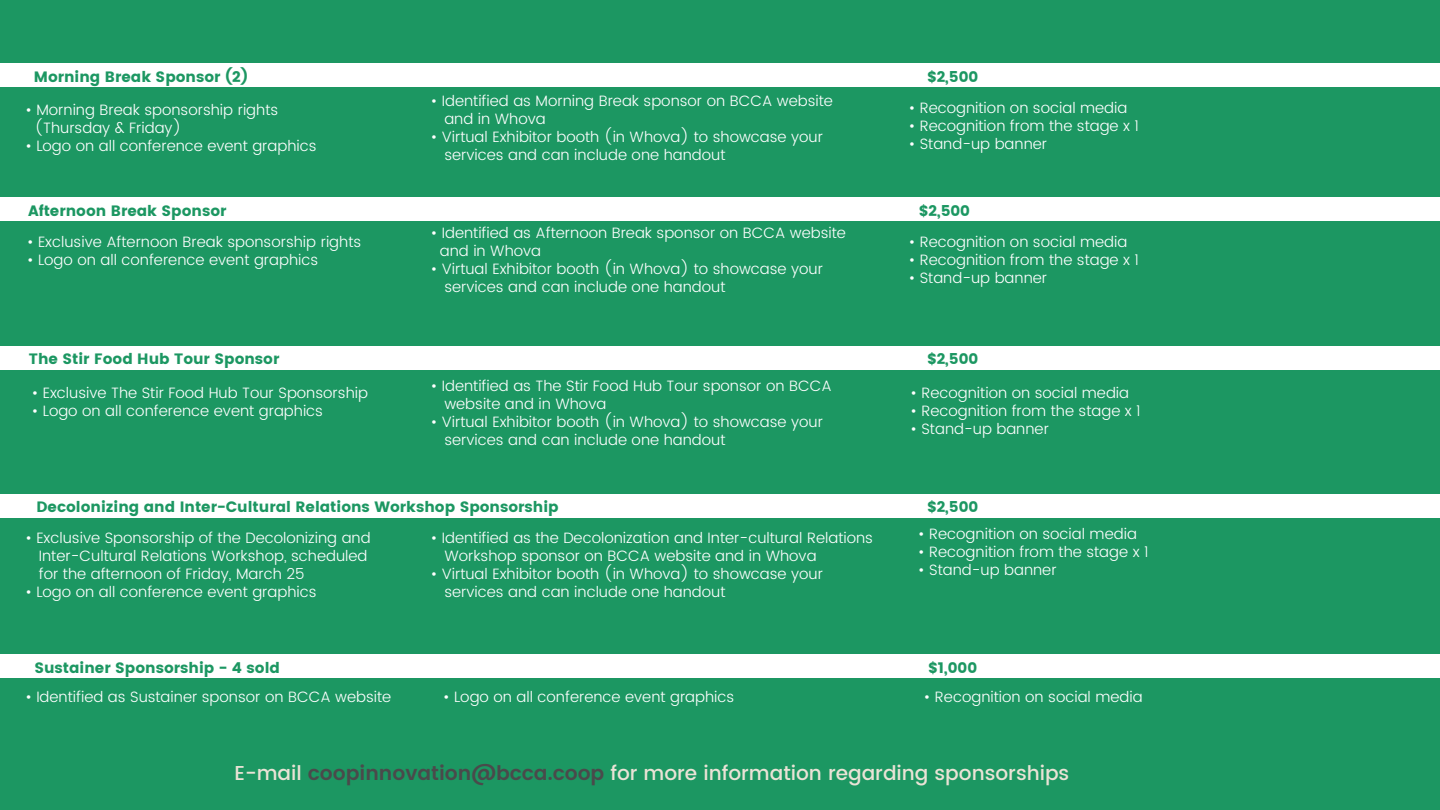
<style>
.page{position:relative;width:1440px;height:810px;background:#1c9762}
.page>*{position:absolute;margin:0;border:0;box-sizing:border-box;transform-origin:0 0}
.t1{font:500 20.1px "Poppins";color:#eae3d6}
.t2{font:300 15px "Poppins";color:#fff}
.t3{font:15px "Poppins";color:#1c9762}
.s1{font-weight:600;color:#4a4a4b}
</style>
<div class="page">
<div style="left:0;top:64px;width:289px;height:23px;background:#fff"></div>
<div style="left:273px;top:64px;width:289px;height:23px;background:#fff"></div>
<div style="left:539px;top:64px;width:289px;height:23px;background:#fff"></div>
<div style="left:800px;top:64px;width:289px;height:23px;background:#fff"></div>
<div style="left:1069px;top:64px;width:290px;height:23px;background:#fff"></div>
<div style="left:1150px;top:64px;width:290px;height:23px;background:#fff"></div>
<div style="left:0;top:198px;width:289px;height:23px;background:#fff"></div>
<div style="left:273px;top:198px;width:289px;height:23px;background:#fff"></div>
<div style="left:539px;top:198px;width:289px;height:23px;background:#fff"></div>
<div style="left:800px;top:198px;width:289px;height:23px;background:#fff"></div>
<div style="left:1069px;top:198px;width:290px;height:23px;background:#fff"></div>
<div style="left:1150px;top:198px;width:290px;height:23px;background:#fff"></div>
<div style="left:0;top:346px;width:289px;height:23px;background:#fff"></div>
<div style="left:273px;top:346px;width:289px;height:23px;background:#fff"></div>
<div style="left:539px;top:346px;width:289px;height:23px;background:#fff"></div>
<div style="left:800px;top:346px;width:289px;height:23px;background:#fff"></div>
<div style="left:1069px;top:346px;width:290px;height:23px;background:#fff"></div>
<div style="left:1150px;top:346px;width:290px;height:23px;background:#fff"></div>
<div style="left:0;top:494px;width:289px;height:23px;background:#fff"></div>
<div style="left:273px;top:494px;width:289px;height:23px;background:#fff"></div>
<div style="left:539px;top:494px;width:289px;height:23px;background:#fff"></div>
<div style="left:800px;top:494px;width:289px;height:23px;background:#fff"></div>
<div style="left:1069px;top:494px;width:290px;height:23px;background:#fff"></div>
<div style="left:1150px;top:494px;width:290px;height:23px;background:#fff"></div>
<div style="left:0;top:655px;width:289px;height:23px;background:#fff"></div>
<div style="left:273px;top:655px;width:289px;height:23px;background:#fff"></div>
<div style="left:539px;top:655px;width:289px;height:23px;background:#fff"></div>
<div style="left:800px;top:655px;width:289px;height:23px;background:#fff"></div>
<div style="left:1069px;top:655px;width:290px;height:23px;background:#fff"></div>
<div style="left:1150px;top:655px;width:290px;height:23px;background:#fff"></div>
<p class="t3" style="left:34px;top:68px;width:216px">Morning Break Sponsor (2)</p>
<p class="t3" style="left:927px;top:68px;width:53px">$2,500</p>
<p class="t2" style="left:25px;top:101px;width:254px">• Morning Break sponsorship rights</p>
<p class="t2" style="left:34px;top:119px;width:149px">(Thursday &amp; Friday)</p>
<p class="t2" style="left:25px;top:137px;width:293px">• Logo on all conference event graphics</p>
<p class="t2" style="left:431px;top:92px;width:404px">• Identified as Morning Break sponsor on BCCA website</p>
<p class="t2" style="left:444px;top:110px;width:103px">and in Whova</p>
<p class="t2" style="left:431px;top:128px;width:394px">• Virtual Exhibitor booth (in Whova) to showcase your</p>
<p class="t2" style="left:444px;top:146px;width:283px">services and can include one handout</p>
<p class="t2" style="left:909px;top:99px;width:220px">• Recognition on social media</p>
<p class="t2" style="left:909px;top:117px;width:232px">• Recognition from the stage x 1</p>
<p class="t2" style="left:909px;top:135px;width:140px">• Stand-up banner</p>
<p class="t3" style="left:28px;top:202px;width:200px">Afternoon Break Sponsor</p>
<p class="t3" style="left:919px;top:202px;width:53px">$2,500</p>
<p class="t2" style="left:27px;top:233px;width:336px">• Exclusive Afternoon Break sponsorship rights</p>
<p class="t2" style="left:27px;top:251px;width:293px">• Logo on all conference event graphics</p>
<p class="t2" style="left:431px;top:224px;width:417px">• Identified as Afternoon Break sponsor on BCCA website</p>
<p class="t2" style="left:440px;top:242px;width:103px">and in Whova</p>
<p class="t2" style="left:431px;top:260px;width:394px">• Virtual Exhibitor booth (in Whova) to showcase your</p>
<p class="t2" style="left:444px;top:278px;width:283px">services and can include one handout</p>
<p class="t2" style="left:909px;top:233px;width:220px">• Recognition on social media</p>
<p class="t2" style="left:909px;top:251px;width:232px">• Recognition from the stage x 1</p>
<p class="t2" style="left:909px;top:269px;width:140px">• Stand-up banner</p>
<p class="t3" style="left:29px;top:350px;width:252px">The Stir Food Hub Tour Sponsor</p>
<p class="t3" style="left:927px;top:350px;width:53px">$2,500</p>
<p class="t2" style="left:32px;top:384px;width:338px">• Exclusive The Stir Food Hub Tour Sponsorship</p>
<p class="t2" style="left:32px;top:402px;width:293px">• Logo on all conference event graphics</p>
<p class="t2" style="left:431px;top:377px;width:402px">• Identified as The Stir Food Hub Tour sponsor on BCCA</p>
<p class="t2" style="left:444px;top:395px;width:163px">website and in Whova</p>
<p class="t2" style="left:431px;top:413px;width:394px">• Virtual Exhibitor booth (in Whova) to showcase your</p>
<p class="t2" style="left:444px;top:431px;width:283px">services and can include one handout</p>
<p class="t2" style="left:910px;top:384px;width:220px">• Recognition on social media</p>
<p class="t2" style="left:910px;top:402px;width:232px">• Recognition from the stage x 1</p>
<p class="t2" style="left:910px;top:420px;width:140px">• Stand-up banner</p>
<p class="t3" style="left:37px;top:498px;width:524px">Decolonizing and Inter-Cultural Relations Workshop Sponsorship</p>
<p class="t3" style="left:927px;top:498px;width:53px">$2,500</p>
<p class="t2" style="left:25px;top:529px;width:347px">• Exclusive Sponsorship of the Decolonizing and</p>
<p class="t2" style="left:39px;top:547px;width:330px">Inter-Cultural Relations Workshop, scheduled</p>
<p class="t2" style="left:39px;top:565px;width:267px">for the afternoon of Friday, March 25</p>
<p class="t2" style="left:25px;top:583px;width:293px">• Logo on all conference event graphics</p>
<p class="t2" style="left:431px;top:529px;width:444px">• Identified as the Decolonization and Inter-cultural Relations</p>
<p class="t2" style="left:444px;top:547px;width:374px">Workshop sponsor on BCCA website and in Whova</p>
<p class="t2" style="left:431px;top:565px;width:394px">• Virtual Exhibitor booth (in Whova) to showcase your</p>
<p class="t2" style="left:444px;top:583px;width:283px">services and can include one handout</p>
<p class="t2" style="left:918px;top:525px;width:220px">• Recognition on social media</p>
<p class="t2" style="left:918px;top:543px;width:232px">• Recognition from the stage x 1</p>
<p class="t2" style="left:918px;top:561px;width:140px">• Stand-up banner</p>
<p class="t3" style="left:34px;top:659px;width:247px">Sustainer Sponsorship - 4 sold</p>
<p class="t3" style="left:928px;top:659px;width:50px">$1,000</p>
<p class="t2" style="left:25px;top:688px;width:367px">• Identified as Sustainer sponsor on BCCA website</p>
<p class="t2" style="left:443px;top:688px;width:293px">• Logo on all conference event graphics</p>
<p class="t2" style="left:924px;top:688px;width:220px">• Recognition on social media</p>
<p class="t1" style="left:235px;top:761px;width:836px">E-mail <span class="s1">coopinnovation@bcca.coop</span> for more information regarding sponsorships</p>
</div>
